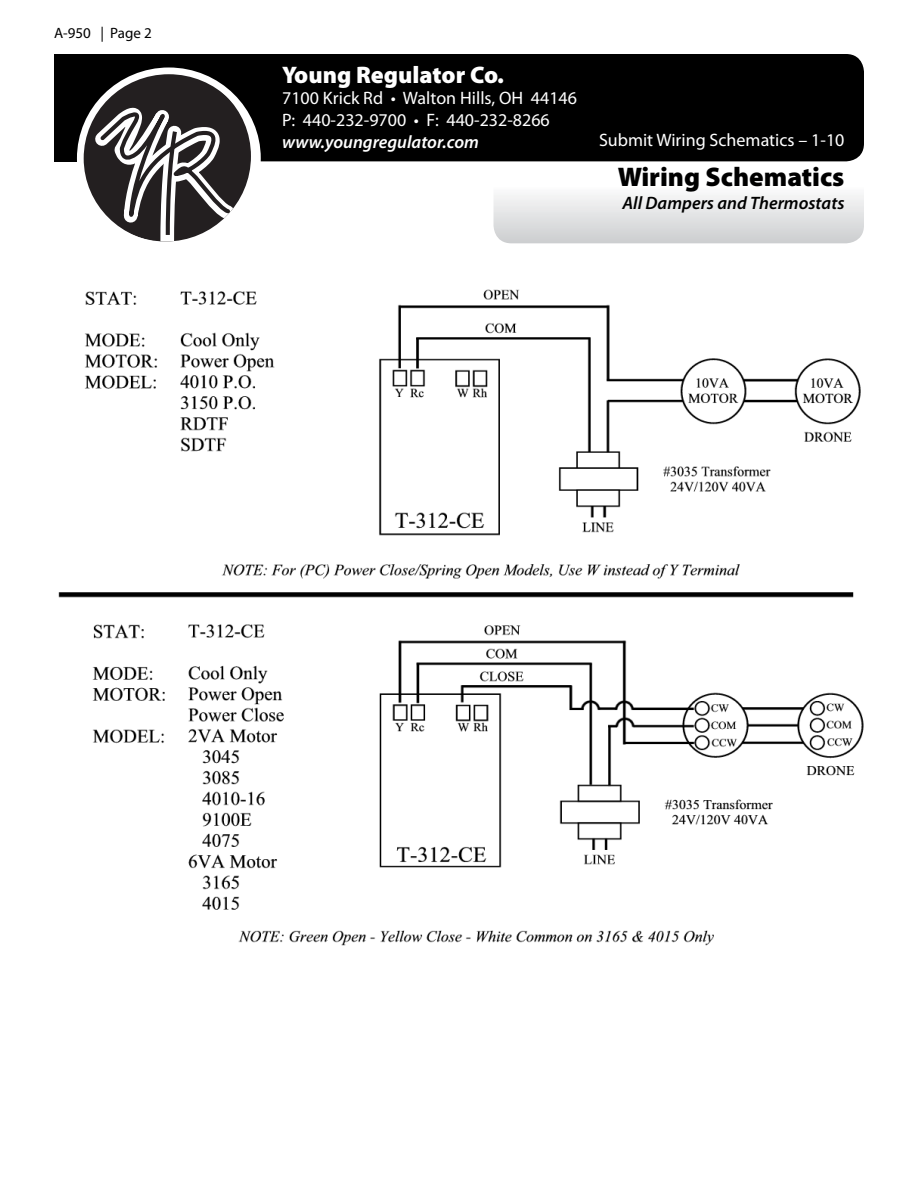
<style>
.page{position:relative;width:918px;height:1188px;background:#fff}
.page>*{position:absolute;margin:0;border:0;box-sizing:border-box;transform-origin:0 0}
.t1{font:900 27px "Myriad Pro";color:#000}
.t2{font:900 24px "Myriad Pro";color:#fff}
.t3{font:18px/21.6px "Myriad Pro";color:#fff}
.t4{font:italic 600 18px "Myriad Pro";color:#000}
.t5{font:italic 600 18px "Myriad Pro";color:#fff}
.t6{font:15px "Myriad Pro";color:#000}
</style>
<div class="page">
<div style="left:54px;top:54px;width:43px;height:107px;background:#000"></div>
<svg style="left:494px;top:155px;width:370px;height:88px"></svg>
<div style="left:54px;top:54px;width:810px;height:107px;background:#000;border-radius:18px"></div>
<svg style="left:80px;top:71px;width:171px;height:170px"></svg>
<div style="left:77px;top:68px;width:184px;height:181px;border:7px solid #fff;border-radius:50%"></div>
<img style="left:58px;top:289px;width:806px;height:657px">
<p class="t6" style="left:54px;top:24px;width:99px">A-950 | Page 2</p>
<h2 class="t2" style="left:282px;top:59px;width:223px">Young Regulator Co.</h2>
<p class="t3" style="left:282px;top:87px;width:296px">7100 Krick Rd • Walton Hills, OH 44146<br>P: 440-232-9700 • F: 440-232-8266</p>
<p class="t5" style="left:282px;top:130px;width:198px">www.youngregulator.com</p>
<p class="t3" style="left:599px;top:129px;width:247px">Submit Wiring Schematics – 1-10</p>
<h1 class="t1" style="left:618px;top:159px;width:228px">Wiring Schematics</h1>
<p class="t4" style="left:622px;top:191px;width:224px">All Dampers and Thermostats</p>
</div>
